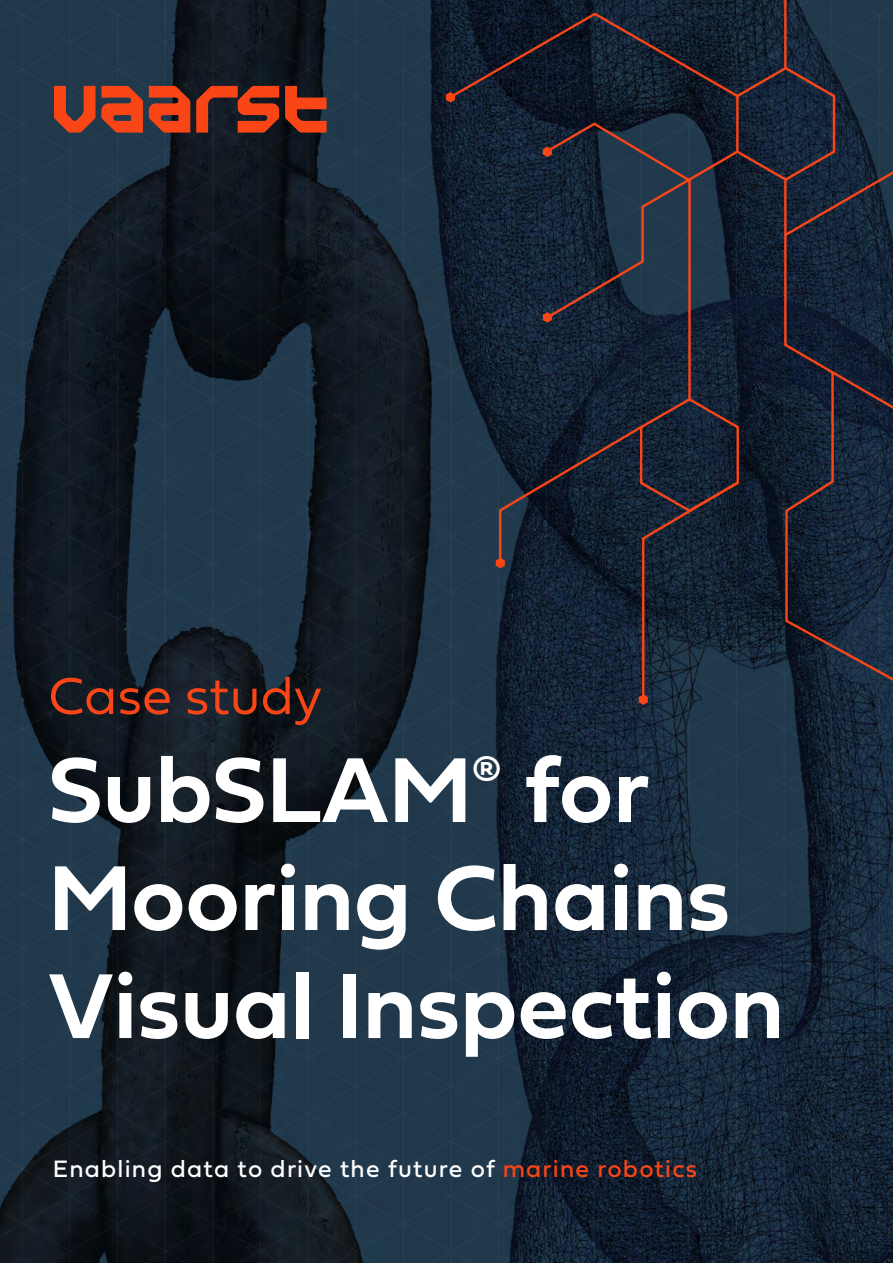
<style>
.page{position:relative;width:893px;height:1263px;background:#fff}
.page>*{position:absolute;margin:0;border:0;box-sizing:border-box;transform-origin:0 0}
.t1{font:96px/108px "Fieldwork Geo Demibold";color:#fff}
.t2{font:54px "Fieldwork Geo Light";color:#fa4616}
.t3{font:24.75px "Fieldwork Geo Regular";letter-spacing:.05em;color:#fff}
.s1{color:#fa4616}
</style>
<div class="page">
<img style="left:0;top:0;width:893px;height:1263px">
<svg style="left:196px;top:86px;width:83px;height:47px;background:#92331d"></svg>
<svg style="left:285px;top:86px;width:42px;height:47px;background:#97331b"></svg>
<svg style="left:149px;top:86px;width:41px;height:47px;background:#bf3f1f"></svg>
<svg style="left:54px;top:86px;width:89px;height:47px;background:#a7402a"></svg>
<svg style="left:448px;top:11px;width:445px;height:691px;background:#1a2536"></svg>
<svg style="left:542px;top:311px;width:12px;height:13px"></svg>
<svg style="left:495px;top:556px;width:12px;height:14px"></svg>
<svg style="left:637px;top:693px;width:13px;height:13px"></svg>
<svg style="left:542px;top:145px;width:12px;height:13px"></svg>
<svg style="left:445px;top:91px;width:12px;height:13px"></svg>
<h2 class="t2" style="left:48px;top:653px;width:275px">Case study</h2>
<h1 class="t1" style="left:48px;top:732px;width:737px">SubSLAM<sup>®</sup> for<br>Mooring Chains<br>Visual Inspection</h1>
<p class="t3" style="left:53px;top:1149px;width:645px">Enabling data to drive the future of <span class="s1">marine robotics</span></p>
</div>
